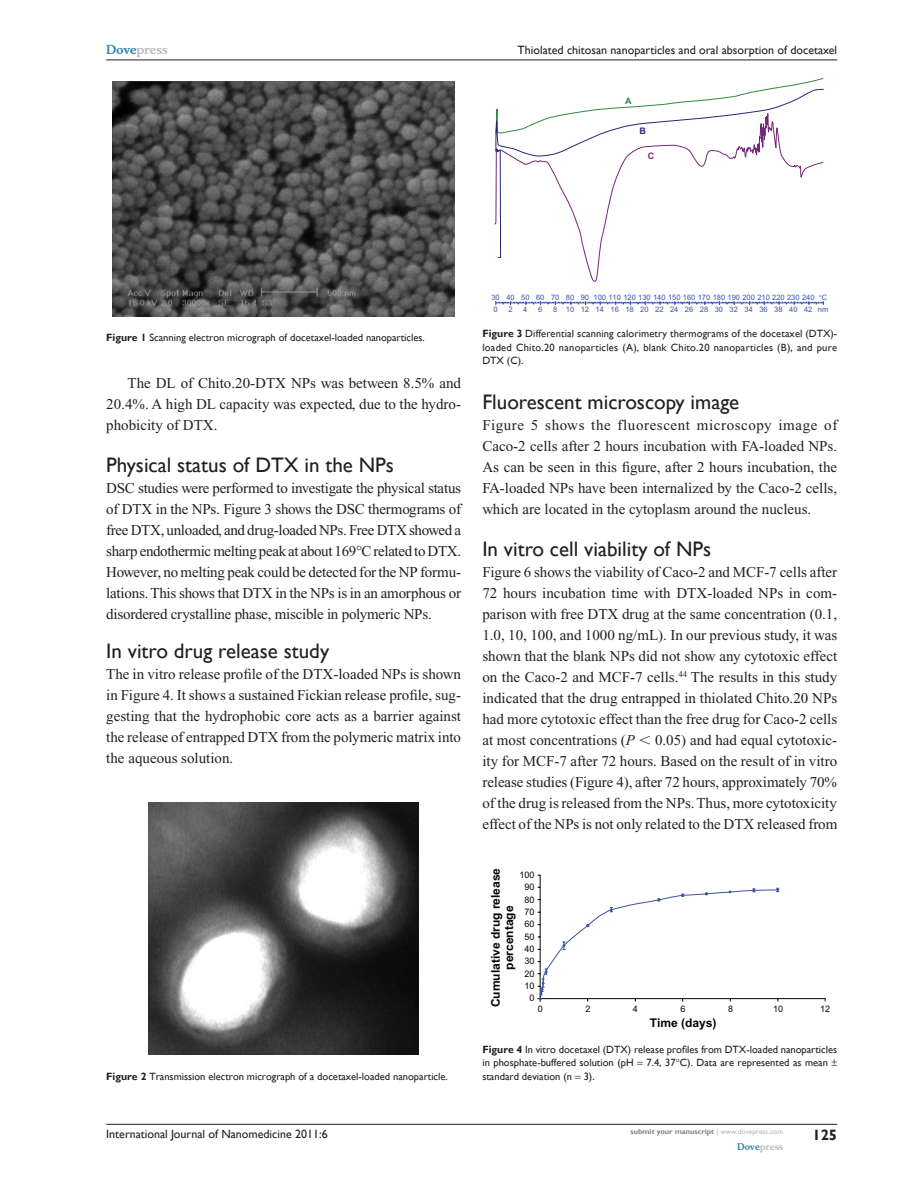
<style>
.page{position:relative;width:918px;height:1188px;background:#fff}
.page>*{position:absolute;margin:0;border:0;box-sizing:border-box;transform-origin:0 0}
.t1{font:21px "Gill Sans";color:#231f20}
.t2{font:15px/21px "Times New Roman";letter-spacing:-.005em;color:#231f20;text-align:justify}
.t3{font:700 15px "Gill Sans";color:#231f20}
.t4{font:12px "Gill Sans";color:#231f20}
.t5{font:700 12px/13.5px "Arial";color:#040503;text-align:center}
.t6{font:700 12px "Musee";color:#b8b9bc}
.t7{font:10.5px/13.5px "Gill Sans";color:#231f20;text-align:justify}
.t8{font:9px "Arial";color:#040503}
.t9{font:700 9px "Musee";color:#b8b9bc}
.t10{font:700 9px "Arial";color:#328a41}
.t11{font:700 9px "Arial";color:#272873}
.t12{font:700 9px "Arial";color:#762776}
.t13{font:7.5px "Arial";color:#3853a3}
.t14{font:700 7.5px "Gill Sans";color:#808285}
.s1{color:#3485ae}
.s2{font-weight:700}
.s3{font-style:italic}
.s4{font-family:"Mathematical Pi One"}
.s5{font-weight:400;color:#b8b9bc}
</style>
<div class="page">
<hr style="left:106px;top:1124px;width:731px;height:1px;background:#231f20">
<hr style="left:106px;top:60px;width:731px;height:1px;background:#231f20">
<img style="left:113px;top:82px;width:342px;height:234px">
<img style="left:149px;top:802px;width:270px;height:252px">
<svg style="left:767px;top:78px;width:57px;height:11px"></svg>
<svg style="left:495px;top:89px;width:329px;height:169px"></svg>
<svg style="left:537px;top:874px;width:289px;height:128px"></svg>
<svg style="left:496px;top:301px;width:328px;height:4px"></svg>
<p class="t6" style="left:106px;top:43px;width:63px"><span class="s1">Dove</span>press</p>
<p class="t4" style="left:518px;top:43px;width:321px">Thiolated chitosan nanoparticles and oral absorption of docetaxel</p>
<p class="t10" style="left:625px;top:95px;width:8px">A</p>
<p class="t11" style="left:639px;top:125px;width:8px">B</p>
<p class="t12" style="left:648px;top:151px;width:8px">C</p>
<p class="t7" style="left:106px;top:331px;width:320px"><span class="s2">Figure 1</span> Scanning electron micrograph of docetaxel-loaded nanoparticles.</p>
<p class="t2" style="left:106px;top:372px;width:356px;text-indent:21px">The DL of Chito.20-DTX NPs was between 8.5% and 20.4%. A high DL capacity was expected, due to the hydro&shy;phobicity of DTX.</p>
<h1 class="t1" style="left:106px;top:452px;width:289px">Physical status of DTX in the NPs</h1>
<p class="t2" style="left:106px;top:477px;width:356px">DSC studies were performed to investigate the physical status of DTX in the NPs. Figure 3 shows the DSC thermograms of free DTX, unloaded, and drug-loaded NPs. Free DTX showed a sharp endothermic melting peak at about 169 C related to DTX.<br>However, no melting peak could be detected for the NP formu&shy;lations. This shows that DTX in the NPs is in an amorphous or disordered crystalline phase, miscible in polymeric NPs.</p>
<h1 class="t1" style="left:106px;top:638px;width:224px">In vitro drug release study</h1>
<p class="t2" style="left:106px;top:663px;width:356px">The in vitro release profile of the DTX-loaded NPs is shown in Figure 4. It shows a sustained Fickian release profile, sug&shy;gesting that the hydrophobic core acts as a barrier against the release of entrapped DTX from the polymeric matrix into the aqueous solution.</p>
<p class="t7" style="left:106px;top:1069px;width:343px"><span class="s2">Figure 2</span> Transmission electron micrograph of a docetaxel-loaded nanoparticle.</p>
<p class="t13" style="left:491px;top:293px;width:337px">30 40 50 60 70 80 90 100 110 120 130 140 150 160 170 180 190 200 210 220 230 240 C</p>
<p class="t13" style="left:494px;top:305px;width:6px">0</p>
<p class="t13" style="left:508px;top:305px;width:6px">2</p>
<p class="t13" style="left:523px;top:305px;width:6px">4</p>
<p class="t13" style="left:538px;top:305px;width:6px">6</p>
<p class="t13" style="left:553px;top:305px;width:277px">8 10 12 14 16 18 20 22 24 26 28 30 32 34 36 38 40 42 nm</p>
<p class="t7" style="left:482px;top:327px;width:356px"><span class="s2">Figure 3</span> Differential scanning calorimetry thermograms of the docetaxel (DTX)- loaded Chito.20 nanoparticles (A), blank Chito.20 nanoparticles (B), and pure DTX (C).</p>
<h1 class="t1" style="left:482px;top:390px;width:258px">Fluorescent microscopy image</h1>
<p class="t2" style="left:482px;top:415px;width:356px">Figure 5 shows the fluorescent microscopy image of Caco-2 cells after 2 hours incubation with FA-loaded NPs.<br>As can be seen in this figure, after 2 hours incubation, the FA-loaded NPs have been internalized by the Caco-2 cells, which are located in the cytoplasm around the nucleus.</p>
<h1 class="t1" style="left:482px;top:537px;width:230px">In vitro cell viability of NPs</h1>
<p class="t2" style="left:482px;top:562px;width:357px">Figure 6 shows the viability of Caco-2 and MCF-7 cells after 72 hours incubation time with DTX-loaded NPs in com&shy;parison with free DTX drug at the same concentration (0.1, 1.0, 10, 100, and 1000 ng/mL). In our previous study, it was shown that the blank NPs did not show any cytotoxic effect on the Caco-2 and MCF-7 cells.<sup>44</sup> The results in this study indicated that the drug entrapped in thiolated Chito.20 NPs had more cytotoxic effect than the free drug for Caco-2 cells at most concentrations (<span class="s3">P</span> <span class="s4">,</span> 0.05) and had equal cytotoxic&shy;ity for MCF-7 after 72 hours. Based on the result of in vitro release studies (Figure 4), after 72 hours, approximately 70% of the drug is released from the NPs. Thus, more cytotoxicity effect of the NPs is not only related to the DTX released from</p>
<p class="t5" style="left:489px;top:1007px;width:141px;rotate:-90deg">Cumulative drug release percentage</p>
<p class="t8" style="left:519px;top:870px;width:17px">100</p>
<p class="t8" style="left:524px;top:882px;width:12px">90</p>
<p class="t8" style="left:524px;top:894px;width:12px">80</p>
<p class="t8" style="left:524px;top:907px;width:12px">70</p>
<p class="t8" style="left:524px;top:919px;width:12px">60</p>
<p class="t8" style="left:524px;top:931px;width:12px">50</p>
<p class="t8" style="left:524px;top:944px;width:12px">40</p>
<p class="t8" style="left:524px;top:956px;width:12px">30</p>
<p class="t8" style="left:524px;top:968px;width:12px">20</p>
<p class="t8" style="left:524px;top:981px;width:12px">10</p>
<p class="t8" style="left:529px;top:993px;width:7px">0</p>
<p class="t8" style="left:538px;top:1004px;width:7px">0</p>
<p class="t8" style="left:585px;top:1004px;width:7px">2</p>
<p class="t8" style="left:633px;top:1004px;width:7px">4</p>
<p class="t8" style="left:681px;top:1004px;width:7px">6</p>
<p class="t5" style="left:650px;top:1016px;width:68px">Time (days)</p>
<p class="t8" style="left:728px;top:1004px;width:7px">8</p>
<p class="t8" style="left:773px;top:1004px;width:12px">10</p>
<p class="t8" style="left:820px;top:1004px;width:12px">12</p>
<p class="t7" style="left:482px;top:1042px;width:356px"><span class="s2">Figure 4</span> In vitro docetaxel (DTX) release profiles from DTX-loaded nanoparticles in phosphate-buffered solution (pH</p>
<p class="t7" style="left:647px;top:1056px;width:183px">7.4, 37 C). Data are represented as mean</p>
<p class="t7" style="left:482px;top:1069px;width:114px">standard deviation (n 3).</p>
<p class="t4" style="left:106px;top:1127px;width:223px">International Journal of Nanomedicine 2011:6</p>
<p class="t14" style="left:631px;top:1127px;width:154px">submit your manuscript <span class="s5">| www.dovepress.com</span></p>
<p class="t9" style="left:737px;top:1141px;width:48px"><span class="s1">Dove</span>press</p>
<p class="t3" style="left:812px;top:1126px;width:26px">125</p>
</div>
